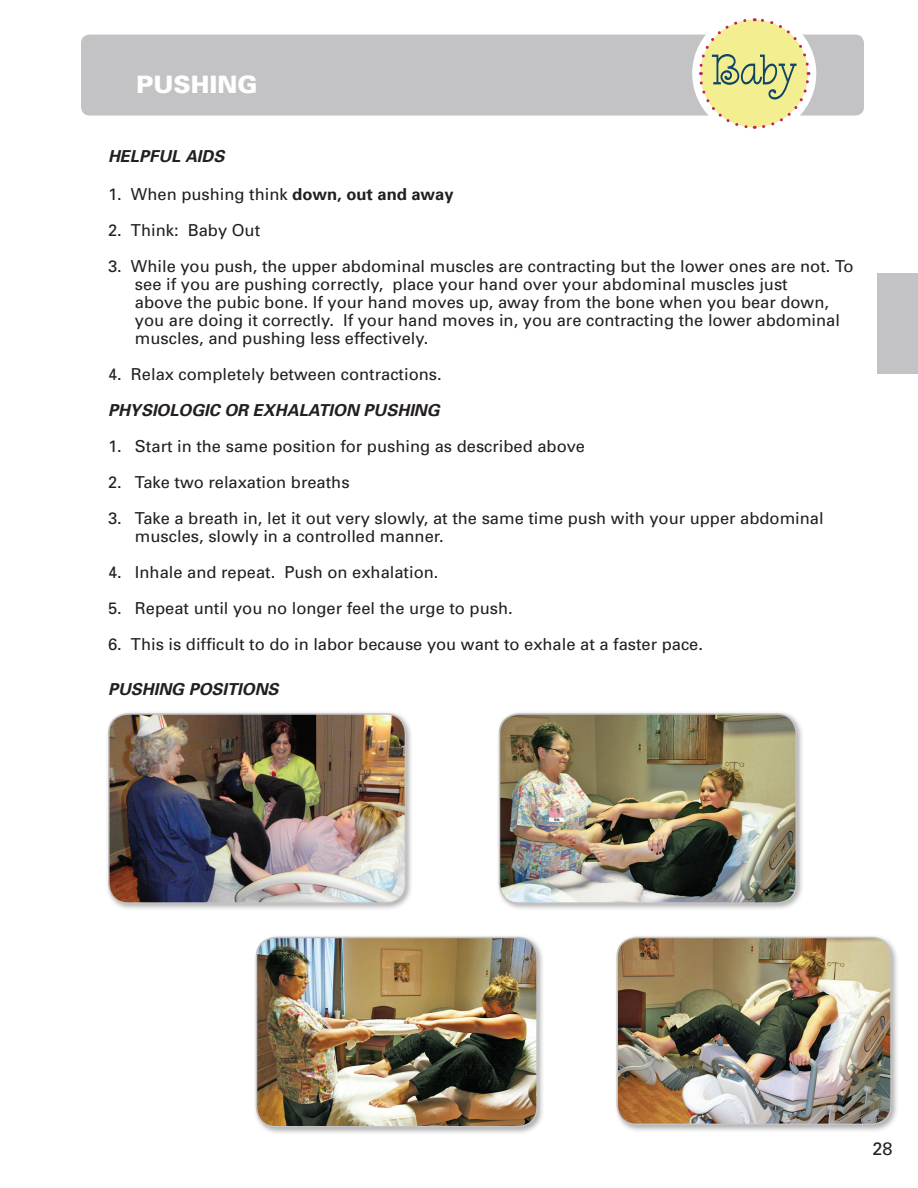
<style>
.page{position:relative;width:918px;height:1188px;background:#fff}
.page>*{position:absolute;margin:0;border:0;box-sizing:border-box;transform-origin:0 0}
.t1{font:900 24px "Univers";color:#fff}
.t2{font:18px "Univers";color:#231f20}
.t3{font:16.5px/18px "Univers";color:#231f20}
.t4{font:italic 700 16.5px "Univers";color:#231f20}
.s1{font-weight:700}
</style>
<div class="page">
<div style="left:81px;top:35px;width:783px;height:81px;background:#c3c3c5;border-radius:9px"></div>
<div style="left:692px;top:11px;width:124px;height:125px;border:8px solid #fff;border-radius:50%"></div>
<svg style="left:697px;top:17px;width:114px;height:113px"></svg>
<div style="left:877px;top:273px;width:41px;height:101px;background:#c3c3c5"></div>
<div style="left:496px;top:711px;width:308px;height:200px;background:#231f20;opacity:.35"></div>
<img style="left:500px;top:714px;width:296px;height:189px">
<div style="left:499px;top:713px;width:298px;height:191px;border:2px solid #c3c3c5;border-radius:19px"></div>
<div style="left:253px;top:934px;width:292px;height:201px;background:#231f20;opacity:.35"></div>
<img style="left:256px;top:938px;width:281px;height:189px">
<div style="left:256px;top:937px;width:282px;height:190px;border:2px solid #c3c3c5;border-radius:19px"></div>
<div style="left:614px;top:934px;width:285px;height:199px;background:#231f20;opacity:.35"></div>
<img style="left:617px;top:938px;width:274px;height:186px">
<div style="left:616px;top:937px;width:276px;height:188px;border:2px solid #c3c3c5;border-radius:19px"></div>
<div style="left:105px;top:711px;width:309px;height:200px;background:#231f20;opacity:.35"></div>
<img style="left:109px;top:714px;width:296px;height:189px">
<div style="left:108px;top:713px;width:298px;height:191px;border:2px solid #c3c3c5;border-radius:19px"></div>
<p class="t1" style="left:136px;top:70px;width:123px">PUSHING</p>
<p class="t4" style="left:108px;top:146px;width:118px">HELPFUL AIDS</p>
<p class="t3" style="left:108px;top:185px;width:347px">1. When pushing think <span class="s1">down, out and away</span></p>
<p class="t3" style="left:108px;top:221px;width:154px">2. Think: Baby Out</p>
<p class="t3" style="left:135px;top:257px;width:720px;text-indent:-27px">3. While you push, the upper abdominal muscles are contracting but the lower ones are not. To see if you are pushing correctly, place your hand over your abdominal muscles just<br>above the pubic bone. If your hand moves up, away from the bone when you bear down, you are doing it correctly. If your hand moves in, you are contracting the lower abdominal muscles, and pushing less effectively.</p>
<p class="t3" style="left:108px;top:365px;width:335px">4. Relax completely between contractions.</p>
<p class="t4" style="left:108px;top:399px;width:333px">PHYSIOLOGIC OR EXHALATION PUSHING</p>
<p class="t3" style="left:108px;top:437px;width:479px">1. Start in the same position for pushing as described above</p>
<p class="t3" style="left:108px;top:473px;width:243px">2. Take two relaxation breaths</p>
<p class="t3" style="left:108px;top:509px;width:717px">3. Take a breath in, let it out very slowly, at the same time push with your upper abdominal</p>
<p class="t3" style="left:135px;top:527px;width:310px">muscles, slowly in a controlled manner.</p>
<p class="t3" style="left:108px;top:563px;width:332px">4. Inhale and repeat. Push on exhalation.</p>
<p class="t3" style="left:108px;top:599px;width:406px">5. Repeat until you no longer feel the urge to push.</p>
<p class="t3" style="left:108px;top:635px;width:597px">6. This is difficult to do in labor because you want to exhale at a faster pace.</p>
<p class="t4" style="left:108px;top:678px;width:172px">PUSHING POSITIONS</p>
<p class="t2" style="left:873px;top:1137px;width:22px">28</p>
</div>
